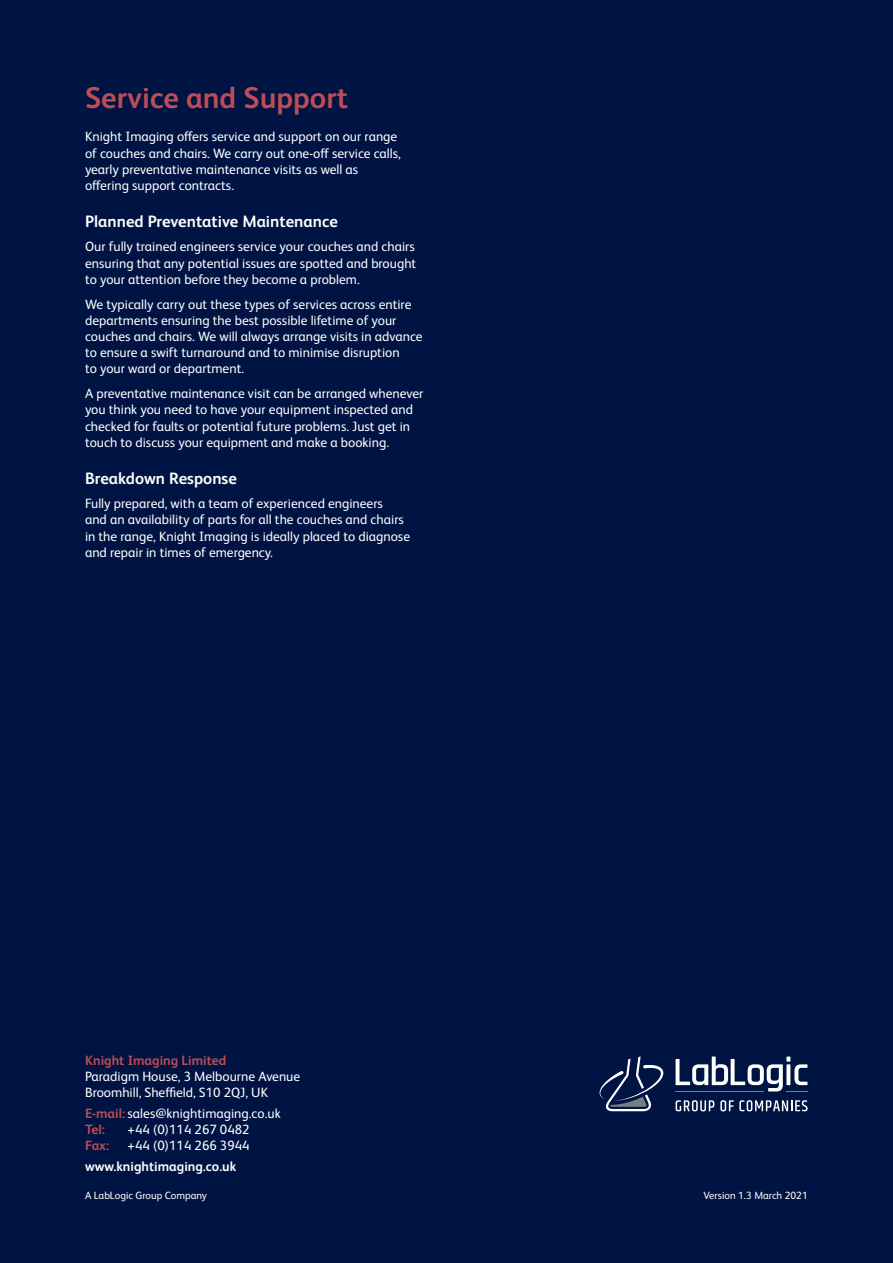
<style>
.page{position:relative;width:893px;height:1263px;background:#001443}
.page>*{position:absolute;margin:0;border:0;box-sizing:border-box;transform-origin:0 0}
.t1{font:700 30px "FS Albert Pro";color:#bf4c54}
.t2{font:700 16.5px "FS Albert Pro";color:#fff}
.t3{font:13.5px/16.2px "FS Albert Pro";color:#fff}
.t4{font:700 13.5px "FS Albert Pro";color:#fff}
.t5{font:700 13.5px "FS Albert Pro";color:#bf4c54}
.t6{font:10.5px "FS Albert Pro";color:#fff}
.s1{font-weight:700;color:#bf4c54}
</style>
<div class="page">
<svg style="left:676px;top:1056px;width:131px;height:36px"></svg>
<svg style="left:600px;top:1056px;width:63px;height:55px"></svg>
<svg style="left:676px;top:1100px;width:38px;height:11px"></svg>
<svg style="left:720px;top:1100px;width:87px;height:11px"></svg>
<p class="t1" style="left:85px;top:77px;width:265px">Service and Support</p>
<p class="t3" style="left:85px;top:128px;width:317px">Knight Imaging offers service and support on our range of couches and chairs. We carry out one-off service calls, yearly preventative maintenance visits as well as offering support contracts.</p>
<p class="t2" style="left:85px;top:209px;width:254px">Planned Preventative Maintenance</p>
<p class="t3" style="left:85px;top:238px;width:333px;text-align:justify">Our fully trained engineers service your couches and chairs ensuring that any potential issues are spotted and brought to your attention before they become a problem.</p>
<p class="t3" style="left:85px;top:295px;width:339px">We typically carry out these types of services across entire departments ensuring the best possible lifetime of your couches and chairs. We will always arrange visits in advance to ensure a swift turnaround and to minimise disruption<br>to your ward or department.</p>
<p class="t3" style="left:85px;top:384px;width:340px">A preventative maintenance visit can be arranged whenever you think you need to have your equipment inspected and checked for faults or potential future problems. Just get in touch to discuss your equipment and make a booking.</p>
<p class="t2" style="left:85px;top:466px;width:153px">Breakdown Response</p>
<p class="t3" style="left:85px;top:494px;width:327px">Fully prepared, with a team of experienced engineers<br>and an availability of parts for all the couches and chairs in the range, Knight Imaging is ideally placed to diagnose and repair in times of emergency.</p>
<p class="t3" style="left:85px;top:1051px;width:217px"><span class="s1">Knight Imaging Limited<br></span>Paradigm House, 3 Melbourne Avenue<br>Broomhill, Sheffield, S10 2QJ, UK</p>
<p class="t3" style="left:85px;top:1104px;width:197px"><span class="s1">E-mail:</span> sales@knightimaging.co.uk<br><span class="s1">Tel:</span></p>
<p class="t3" style="left:128px;top:1120px;width:124px">+44 (0)114 267 0482</p>
<p class="t5" style="left:85px;top:1136px;width:26px">Fax:</p>
<p class="t3" style="left:128px;top:1136px;width:124px">+44 (0)114 266 3944</p>
<p class="t4" style="left:85px;top:1156px;width:153px">www.knightimaging.co.uk</p>
<p class="t6" style="left:85px;top:1188px;width:123px">A LabLogic Group Company</p>
<p class="t6" style="left:703px;top:1188px;width:106px">Version 1.3 March 2021</p>
</div>
